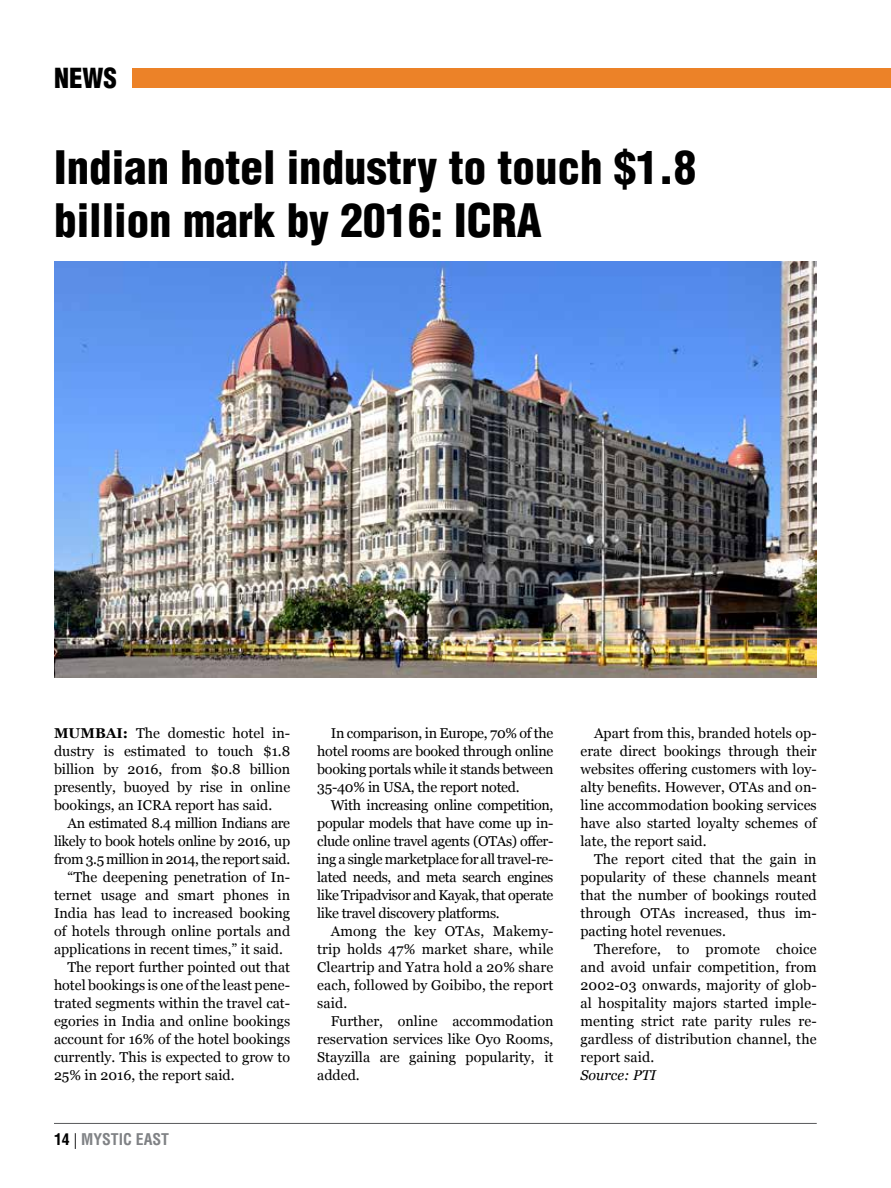
<style>
.page{position:relative;width:891px;height:1188px;background:#fff}
.page>*{position:absolute;margin:0;border:0;box-sizing:border-box;transform-origin:0 0}
.t1{font:900 condensed 45px/52.5px "Helvetica LT Std";color:#000}
.t2{font:900 condensed 27px "Helvetica LT Std";color:#000}
.t3{font:700 condensed 15.75px "Helvetica LT Std";color:#808285}
.t4{font:14.25px/18px "Georgia";color:#000;text-align:justify}
.t5{font:14.25px "Georgia";letter-spacing:-.025em;color:#000}
.t6{font:italic 14.25px "Georgia";color:#000}
.s1{font-weight:700}
.s2{color:#000}
.s3{font-weight:300;font-stretch:normal;color:#000}
</style>
<div class="page">
<hr style="left:54px;top:1123px;width:763px;height:1px;background:#58595b">
<div style="left:133px;top:69px;width:758px;height:19px;background:#ec8228"></div>
<img style="left:54px;top:261px;width:763px;height:417px">
<h2 class="t2" style="left:54px;top:61px;width:65px">NEWS</h2>
<h1 class="t1" style="left:54px;top:141px;width:643px">Indian hotel industry to touch $1.8 billion mark by 2016: ICRA</h1>
<p class="t4" style="left:54px;top:724px;width:238px"><span class="s1">MUMBAI:</span> The domestic hotel in&shy;dustry is estimated to touch $1.8 billion by 2016, from $0.8 billion presently, buoyed by rise in online bookings, an ICRA report has said.</p>
<p class="t5" style="left:67px;top:814px;width:224px">An estimated 8.4 million Indians are</p>
<p class="t5" style="left:54px;top:832px;width:238px">likely to book hotels online by 2016, up</p>
<p class="t5" style="left:54px;top:850px;width:238px">from 3.5 million in 2014, the report said.</p>
<p class="t4" style="left:67px;top:868px;width:224px">“The deepening penetration of In-</p>
<p class="t4" style="left:54px;top:886px;width:238px">ternet usage and smart phones in</p>
<p class="t4" style="left:54px;top:904px;width:238px">India has lead to increased booking</p>
<p class="t4" style="left:54px;top:922px;width:238px">of hotels through online portals and</p>
<p class="t4" style="left:54px;top:940px;width:230px">applications in recent times,” it said.</p>
<p class="t4" style="left:67px;top:958px;width:224px">The report further pointed out that</p>
<p class="t4" style="left:54px;top:976px;width:238px">hotel bookings is one of the least pene-</p>
<p class="t4" style="left:54px;top:994px;width:238px">trated segments within the travel cat-</p>
<p class="t4" style="left:54px;top:1012px;width:238px">egories in India and online bookings</p>
<p class="t4" style="left:54px;top:1030px;width:238px">account for 16% of the hotel bookings</p>
<p class="t4" style="left:54px;top:1048px;width:238px">currently. This is expected to grow to</p>
<p class="t4" style="left:54px;top:1066px;width:182px">25% in 2016, the report said.</p>
<p class="t3" style="left:54px;top:1130px;width:117px"><span class="s2">14</span> <span class="s3">|</span> MYSTIC EAST</p>
<p class="t4" style="left:317px;top:724px;width:238px;text-indent:13px">In comparison, in Europe, 70% of the hotel rooms are booked through online booking portals while it stands between 35-40% in USA, the report noted.</p>
<p class="t4" style="left:317px;top:796px;width:238px;text-indent:13px">With increasing online competition, popular models that have come up in&shy;clude online travel agents (OTAs) offer&shy;ing a single marketplace for all travel-re&shy;lated needs, and meta search engines like Tripadvisor and Kayak, that operate like travel discovery platforms.</p>
<p class="t4" style="left:317px;top:922px;width:238px;text-indent:13px">Among the key OTAs, Makemy&shy;trip holds 47% market share, while Cleartrip and Yatra hold a 20% share each, followed by Goibibo, the report said.</p>
<p class="t4" style="left:317px;top:1012px;width:238px;text-indent:13px">Further, online accommodation reservation services like Oyo Rooms, Stayzilla are gaining popularity, it added.</p>
<p class="t4" style="left:581px;top:724px;width:238px;text-indent:13px">Apart from this, branded hotels op&shy;erate direct bookings through their websites offering customers with loy&shy;alty benefits. However, OTAs and on&shy;line accommodation booking services have also started loyalty schemes of late, the report said.</p>
<p class="t4" style="left:581px;top:850px;width:238px;text-indent:13px">The report cited that the gain in popularity of these channels meant that the number of bookings routed through OTAs increased, thus im&shy;pacting hotel revenues.</p>
<p class="t4" style="left:581px;top:940px;width:238px;text-indent:13px">Therefore, to promote choice and avoid unfair competition, from 2002-03 onwards, majority of glob&shy;al hospitality majors started imple&shy;menting strict rate parity rules re&shy;gardless of distribution channel, the report said.</p>
<p class="t6" style="left:581px;top:1066px;width:77px">Source: PTI</p>
</div>
